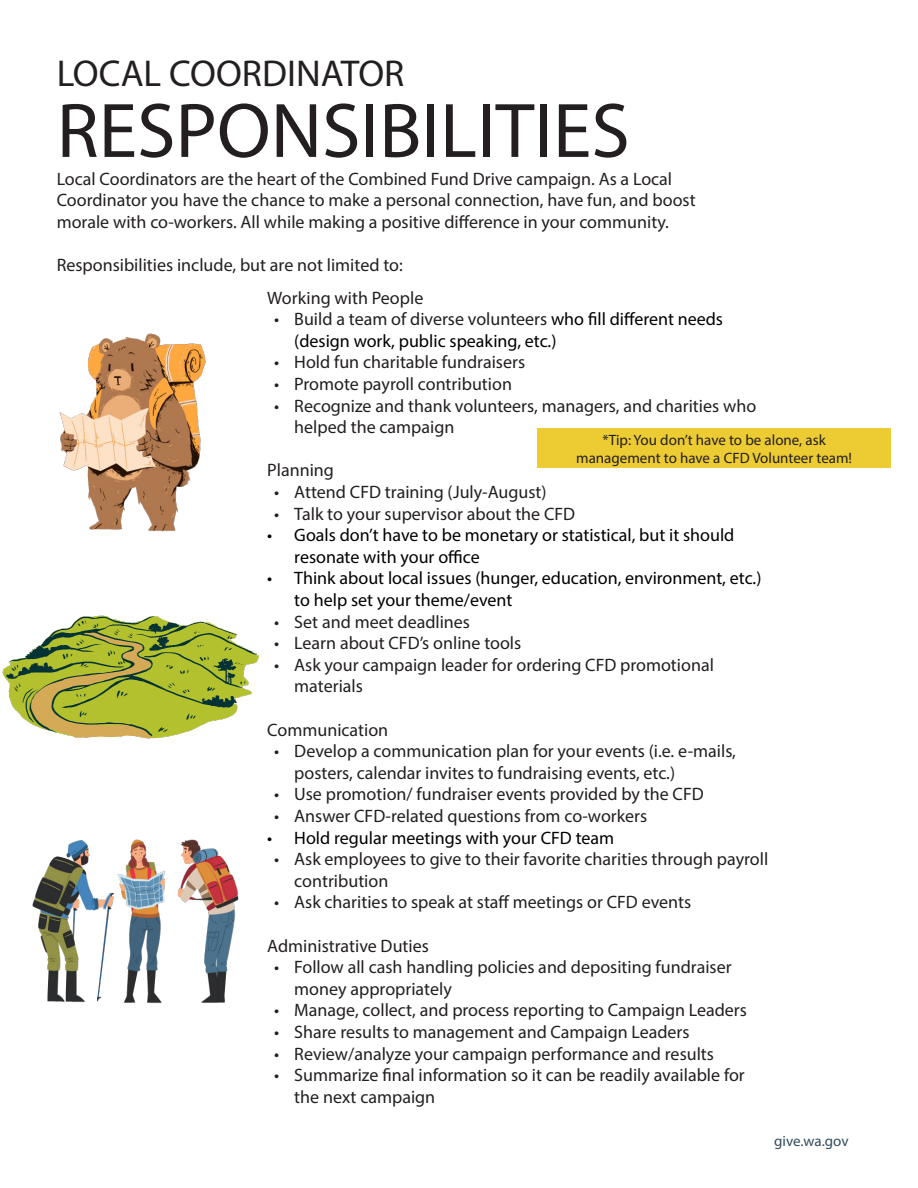
<style>
.page{position:relative;width:918px;height:1188px;background:#fff}
.page>*{position:absolute;margin:0;border:0;box-sizing:border-box;transform-origin:0 0}
.t1{font:78px "Myriad Pro";color:#231f20}
.t2{font:37.5px "Myriad Pro";color:#231f20}
.t3{font:18px/21.6px "Myriad Pro";color:#231f20}
.t4{font:18px/21.6px "Myriad Pro";color:#000}
.t5{font:15px/18px "Myriad Pro";color:#231f20;text-align:center}
.t6{font:15px "Myriad Pro";letter-spacing:-.005em;color:#334a5e}
.s1{color:#231f20}
</style>
<div class="page">
<div style="left:537px;top:428px;width:354px;height:39px;background:#edcb33"></div>
<img style="left:32px;top:839px;width:207px;height:164px">
<img style="left:59px;top:333px;width:147px;height:199px">
<img style="left:2px;top:615px;width:258px;height:124px">
<p class="t2" style="left:57px;top:51px;width:349px">LOCAL COORDINATOR</p>
<p class="t1" style="left:57px;top:83px;width:575px">RESPONSIBILITIES</p>
<p class="t3" style="left:57px;top:168px;width:617px">Local Coordinators are the heart of the Combined Fund Drive campaign. As a Local</p>
<p class="t3" style="left:57px;top:189px;width:641px">Coordinator you have the chance to make a personal connection, have fun, and boost</p>
<p class="t3" style="left:57px;top:211px;width:614px">morale with co-workers. All while making a positive difference in your community.</p>
<p class="t3" style="left:57px;top:254px;width:348px">Responsibilities include, but are not limited to:</p>
<p class="t3" style="left:267px;top:286px;width:158px">Working with People</p>
<p class="t4" style="left:294px;top:308px;width:430px;text-indent:-20px"><span class="s1">• Build a team of diverse volunteers</span> who fill different needs (design work, public speaking, etc.)</p>
<p class="t3" style="left:274px;top:351px;width:253px">• Hold fun charitable fundraisers</p>
<p class="t3" style="left:274px;top:373px;width:239px">• Promote payroll contribution</p>
<p class="t3" style="left:294px;top:394px;width:463px;text-indent:-20px">• Recognize and thank volunteers, managers, and charities who helped the campaign</p>
<p class="t3" style="left:267px;top:459px;width:68px">Planning</p>
<p class="t3" style="left:274px;top:481px;width:274px">• Attend CFD training (July-August)</p>
<p class="t3" style="left:274px;top:502px;width:303px">• Talk to your supervisor about the CFD</p>
<p class="t4" style="left:294px;top:524px;width:442px;text-indent:-27px">• Goals don’t have to be monetary or statistical, but it should resonate with your office</p>
<p class="t4" style="left:294px;top:567px;width:469px;text-indent:-27px">• Think about local issues (hunger, education, environment, etc.) to help set your theme/event</p>
<p class="t3" style="left:274px;top:610px;width:198px">• Set and meet deadlines</p>
<p class="t3" style="left:274px;top:632px;width:249px">• Learn about CFD’s online tools</p>
<p class="t3" style="left:294px;top:654px;width:421px;text-indent:-20px">• Ask your campaign leader for ordering CFD promotional materials</p>
<p class="t3" style="left:267px;top:718px;width:122px">Communication</p>
<p class="t3" style="left:294px;top:740px;width:443px;text-indent:-20px">• Develop a communication plan for your events (i.e. e-mails, posters, calendar invites to fundraising events, etc.)</p>
<p class="t3" style="left:274px;top:783px;width:431px">• Use promotion/ fundraiser events provided by the CFD</p>
<p class="t3" style="left:274px;top:805px;width:375px">• Answer CFD-related questions from co-workers</p>
<p class="t4" style="left:267px;top:826px;width:348px">• Hold regular meetings with your CFD team</p>
<p class="t3" style="left:294px;top:848px;width:475px;text-indent:-20px">• Ask employees to give to their favorite charities through payroll contribution</p>
<p class="t3" style="left:274px;top:891px;width:419px">• Ask charities to speak at staff meetings or CFD events</p>
<p class="t3" style="left:267px;top:934px;width:163px">Administrative Duties</p>
<p class="t3" style="left:294px;top:956px;width:439px;text-indent:-20px">• Follow all cash handling policies and depositing fundraiser money appropriately</p>
<p class="t3" style="left:274px;top:999px;width:474px">• Manage, collect, and process reporting to Campaign Leaders</p>
<p class="t3" style="left:274px;top:1021px;width:417px">• Share results to management and Campaign Leaders</p>
<p class="t3" style="left:274px;top:1042px;width:442px">• Review/analyze your campaign performance and results</p>
<p class="t3" style="left:294px;top:1064px;width:452px;text-indent:-20px">• Summarize final information so it can be readily available for the next campaign</p>
<p class="t5" style="left:576px;top:430px;width:277px">*Tip: You don’t have to be alone, ask management to have a CFD Volunteer team!</p>
<p class="t6" style="left:774px;top:1132px;width:76px">give.wa.gov</p>
</div>
